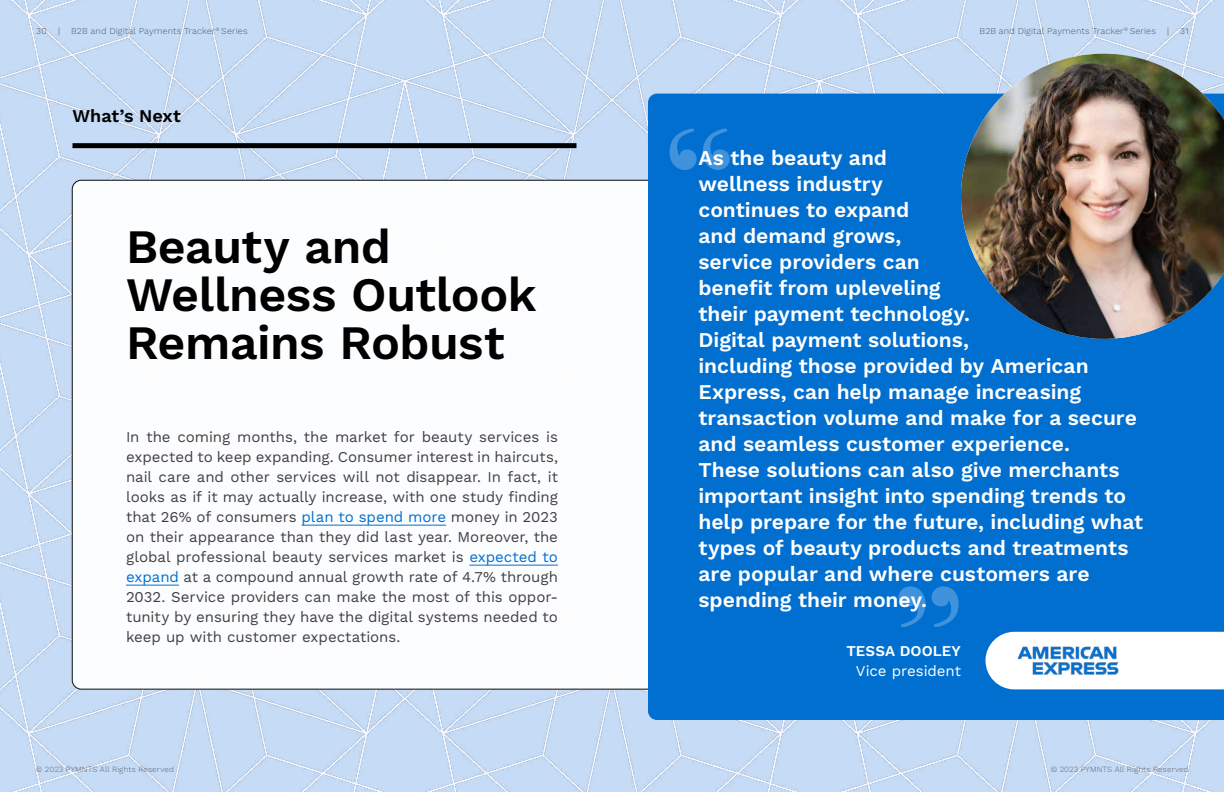
<style>
.page{position:relative;width:1224px;height:792px;background:#fff}
.page>*{position:absolute;margin:0;border:0;box-sizing:border-box;transform-origin:0 0}
.Section_Header{font:600 48px/48px "Work Sans";letter-spacing:-.01em;color:#000}
.Section_Header-2{font:600 21px/26px "Work Sans";letter-spacing:-.005em;color:#fff}
.Section_Header-3{font:600 18px "Work Sans";color:#000}
.Body{font:15px/20px "Work Sans";letter-spacing:-.005em;color:#414042;text-align:justify}
.Body-2{font:15px/20px "Work Sans";letter-spacing:-.005em;color:#fff;text-align:right}
.t1{font:300 9px "Work Sans";letter-spacing:.01em;color:#646769}
.t2{font:300 9px "Work Sans";color:#585c5f}
.t3{font:300 8px "Work Sans";letter-spacing:.015em;color:#717073}
.s1{color:#016fd0}
.s2{font-weight:600}
</style>
<div class="page">
<img style="left:0;top:0;width:1224px;height:792px">
<svg style="left:72px;top:180px;width:576px;height:509px"></svg>
<div style="left:72px;top:143px;width:505px;height:5px;background:#000"></div>
<hr style="left:302px;top:525px;width:144px;height:1px;background:#016fd0">
<hr style="left:469px;top:565px;width:89px;height:1px;background:#016fd0">
<hr style="left:126px;top:585px;width:53px;height:1px;background:#016fd0">
<div style="left:648px;top:94px;width:576px;height:626px;background:#016fd0"></div>
<svg style="left:899px;top:586px;width:60px;height:41px;background:#1d7fd5"></svg>
<svg style="left:670px;top:129px;width:60px;height:41px;background:#1e7fd5"></svg>
<svg style="left:985px;top:632px;width:239px;height:57px"></svg>
<img style="left:961px;top:54px;width:263px;height:285px">
<img style="left:1018px;top:646px;width:104px;height:30px">
<p class="t2" style="left:36px;top:26px;width:12px">30</p>
<p class="t2" style="left:58px;top:26px;width:3px">|</p>
<p class="t1" style="left:71px;top:26px;width:178px">B2B and Digital Payments Tracker<sup>®</sup> Series</p>
<p class="t1" style="left:980px;top:26px;width:178px">B2B and Digital Payments Tracker<sup>®</sup> Series</p>
<p class="t2" style="left:1167px;top:26px;width:3px">|</p>
<p class="t2" style="left:1180px;top:26px;width:10px">31</p>
<p class="Section_Header-3" style="left:72px;top:105px;width:110px">What’s Next</p>
<p class="Section_Header" style="left:126px;top:225px;width:412px">Beauty and<br>Wellness Outlook<br>Remains Robust</p>
<p class="Body" style="left:126px;top:428px;width:434px">In the coming months, the market for beauty services is expected to keep expanding. Consumer interest in haircuts, nail care and other services will not disappear. In fact, it looks as if it may actually increase, with one study finding that 26% of consumers <span class="s1">plan to spend more</span> money in 2023 on their appearance than they did last year. Moreover, the global professional beauty services market is <span class="s1">expected to expand</span> at a compound annual growth rate of 4.7% through 2032. Service providers can make the most of this oppor&shy;tunity by ensuring they have the digital systems needed to keep up with customer expectations.</p>
<p class="Section_Header-2" style="left:698px;top:146px;width:446px">As the beauty and<br>wellness industry<br>continues to expand<br>and demand grows,<br>service providers can<br>benefit from upleveling<br>their payment technology.<br>Digital payment solutions,<br>including those provided by American<br>Express, can help manage increasing transaction volume and make for a secure and seamless customer experience.<br>These solutions can also give merchants important insight into spending trends to help prepare for the future, including what types of beauty products and treatments are popular and where customers are spending their money.</p>
<p class="Body-2" style="left:846px;top:642px;width:116px"><span class="s2">TESSA DOOLEY<br></span>Vice president</p>
<p class="t3" style="left:36px;top:765px;width:140px">© 2023 PYMNTS All Rights Reserved</p>
<p class="t3" style="left:1051px;top:765px;width:140px">© 2023 PYMNTS All Rights Reserved</p>
</div>
